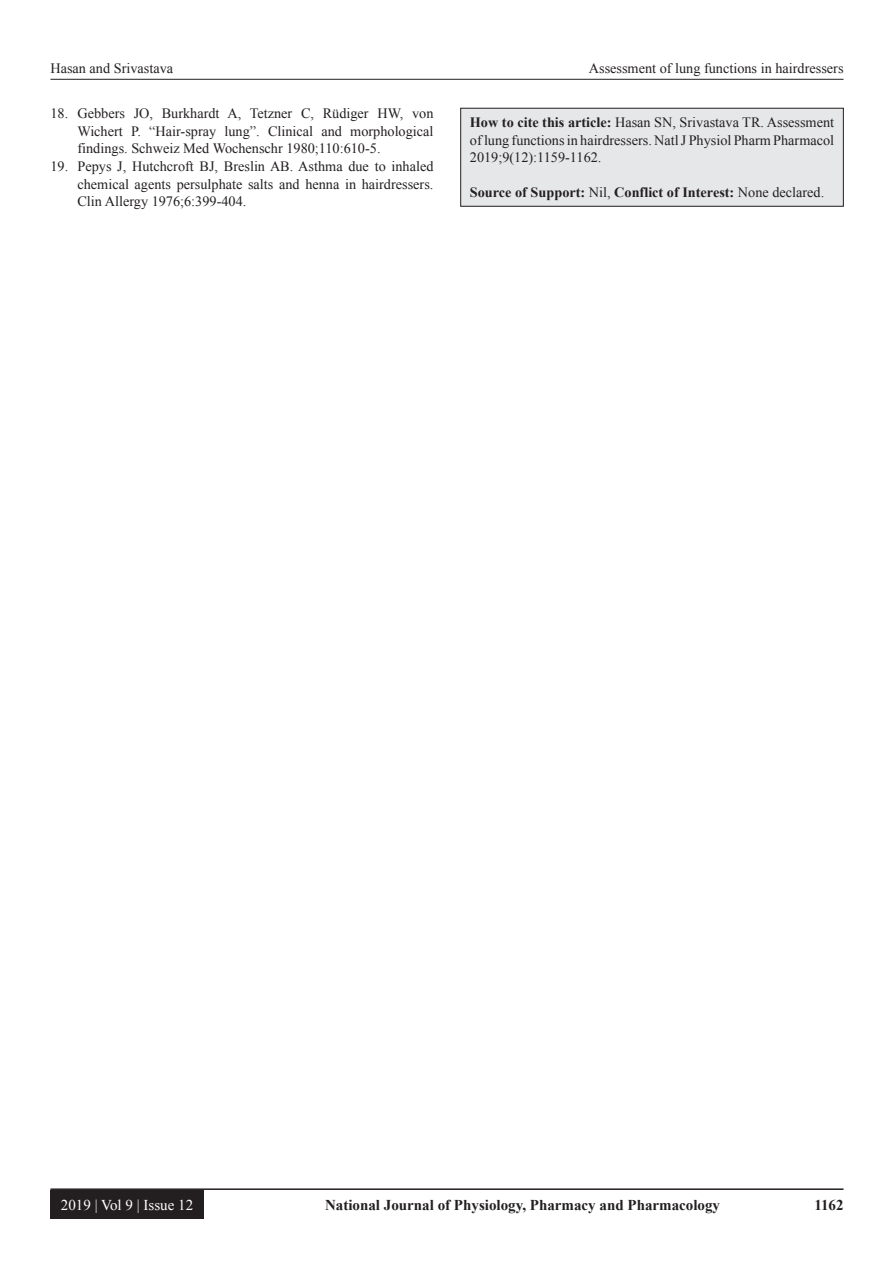
<style>
.page{position:relative;width:894px;height:1263px;background:#fff}
.page>*{position:absolute;margin:0;border:0;box-sizing:border-box;transform-origin:0 0}
.t1{font:700 15px "Times New Roman";color:#231f20}
.t2{font:15px "Times New Roman";color:#fff}
.REF{font:14.25px/17.7px "Times New Roman";color:#231f20;text-align:justify}
.HTC{font:14.25px/17.2px "Times New Roman";color:#231f20;text-align:justify}
.HTC-2{font:700 14.25px "Times New Roman";color:#231f20}
.s1{font-weight:700}
.s2{font-weight:400}
</style>
<div class="page">
<hr style="left:50px;top:79px;width:793px;height:1px;background:#231f20">
<hr style="left:50px;top:1188px;width:793px;height:1px;background:#231f20">
<div style="left:50px;top:1190px;width:153px;height:28px;background:#231f20"></div>
<div style="left:460px;top:108px;width:383px;height:98px;background:#e6e7e9"></div>
<div style="left:460px;top:108px;width:383px;height:98px;border:1px solid #231f20"></div>
<p class="REF" style="left:50px;top:59px;width:124px">Hasan and Srivastava</p>
<p class="REF" style="left:588px;top:59px;width:256px">Assessment of lung functions in hairdressers</p>
<p class="REF" style="left:77px;top:104px;width:357px;text-indent:-27px">18. Gebbers JO, Burkhardt A, Tetzner C, Rüdiger HW, von Wichert P. “Hair-spray lung”. Clinical and morphological findings. Schweiz Med Wochenschr 1980;110:610-5.</p>
<p class="REF" style="left:77px;top:157px;width:357px;text-indent:-27px">19. Pepys J, Hutchcroft BJ, Breslin AB. Asthma due to inhaled chemical agents persulphate salts and henna in hairdressers.<br>Clin Allergy 1976;6:399-404.</p>
<p class="HTC" style="left:469px;top:113px;width:365px"><span class="s1">How to cite this article:</span> Hasan SN, Srivastava TR. Assessment of lung functions in hairdressers. Natl J Physiol Pharm Pharmacol 2019;9(12):1159-1162.</p>
<p class="HTC-2" style="left:469px;top:182px;width:356px">Source of Support: <span class="s2">Nil,</span> Conflict of Interest: <span class="s2">None declared.</span></p>
<p class="t2" style="left:61px;top:1193px;width:134px">2019 | Vol 9 | Issue 12</p>
<p class="t1" style="left:325px;top:1194px;width:396px">National Journal of Physiology, Pharmacy and Pharmacology</p>
<p class="t1" style="left:814px;top:1194px;width:31px">1162</p>
</div>
